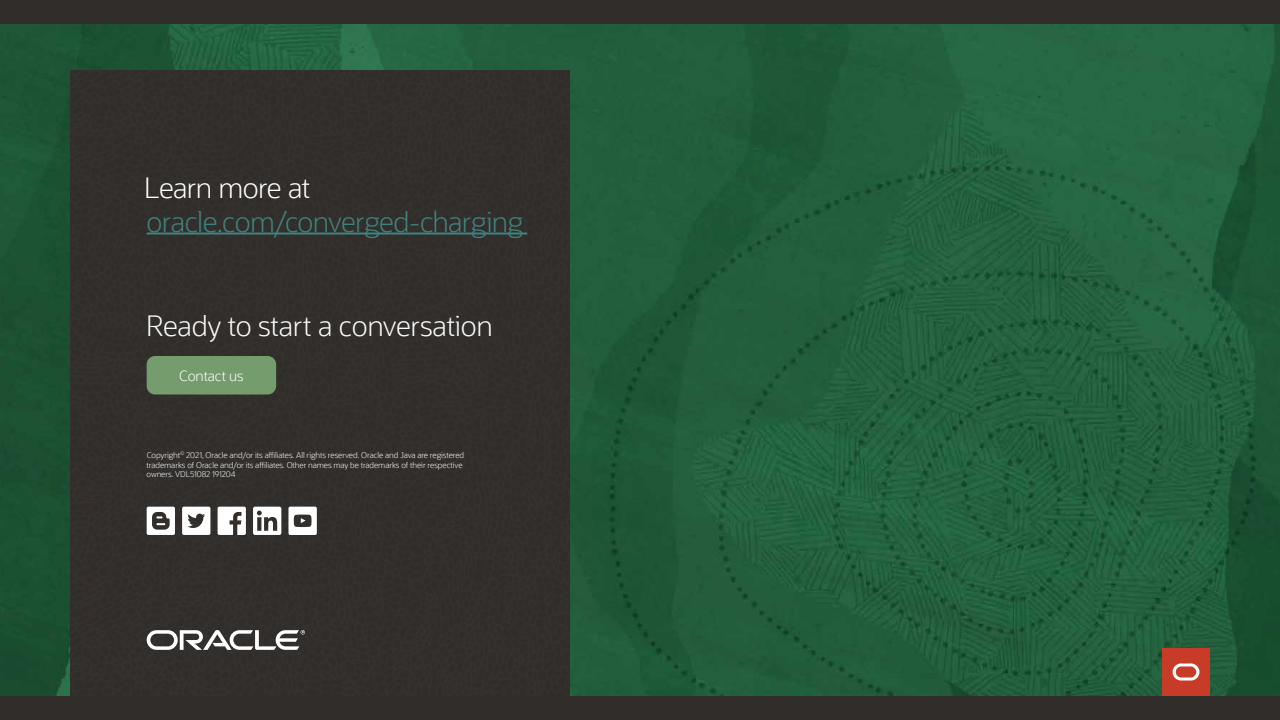
<style>
.page{position:relative;width:1280px;height:720px;background:#fff}
.page>*{position:absolute;margin:0;border:0;box-sizing:border-box;transform-origin:0 0}
.t1{font:300 28px "Oracle Sans";letter-spacing:-.025em;color:#41817e}
.t2{font:300 28px "Oracle Sans";letter-spacing:-.01em;color:#fcfbfa}
.t3{font:300 28px "Oracle Sans";letter-spacing:-.025em;color:#fff}
.t4{font:300 14.1px "Oracle Sans";letter-spacing:-.01em;color:#fff}
.t5{font:300 8px/9.6px "Oracle Sans";letter-spacing:-.01em;color:#fff}
</style>
<div class="page">
<img style="left:0;top:24px;width:1280px;height:672px">
<div style="left:70px;top:70px;width:500px;height:626px;background:#312e2b"></div>
<div style="left:0;top:0;width:1280px;height:24px;background:#312d2a"></div>
<div style="left:0;top:696px;width:1280px;height:24px;background:#312d2a"></div>
<div style="left:1162px;top:648px;width:48px;height:48px;background:#c83b29"></div>
<svg style="left:1173px;top:663px;width:26px;height:18px"></svg>
<svg style="left:147px;top:507px;width:28px;height:28px"></svg>
<svg style="left:182px;top:507px;width:28px;height:28px"></svg>
<svg style="left:253px;top:507px;width:28px;height:28px"></svg>
<svg style="left:288px;top:507px;width:29px;height:28px"></svg>
<svg style="left:147px;top:630px;width:158px;height:20px"></svg>
<hr style="left:147px;top:233px;width:380px;height:2px;background:#41817e">
<div style="left:147px;top:356px;width:129px;height:39px;background:#759c6c;border-radius:8px"></div>
<svg style="left:218px;top:507px;width:28px;height:28px"></svg>
<p class="t3" style="left:144px;top:171px;width:168px">Learn more at</p>
<p class="t1" style="left:147px;top:205px;width:378px">oracle.com/converged-charging</p>
<h1 class="t2" style="left:146px;top:309px;width:348px">Ready to start a conversation</h1>
<p class="t4" style="left:179px;top:367px;width:66px">Contact us</p>
<p class="t5" style="left:147px;top:450px;width:319px">Copyright<sup>©</sup> 2021, Oracle and/or its affiliates. All rights reserved. Oracle and Java are registered trademarks of Oracle and/or its affiliates. Other names may be trademarks of their respective</p>
<p class="t5" style="left:147px;top:470px;width:90px">owners. VDL51082 191204</p>
</div>
